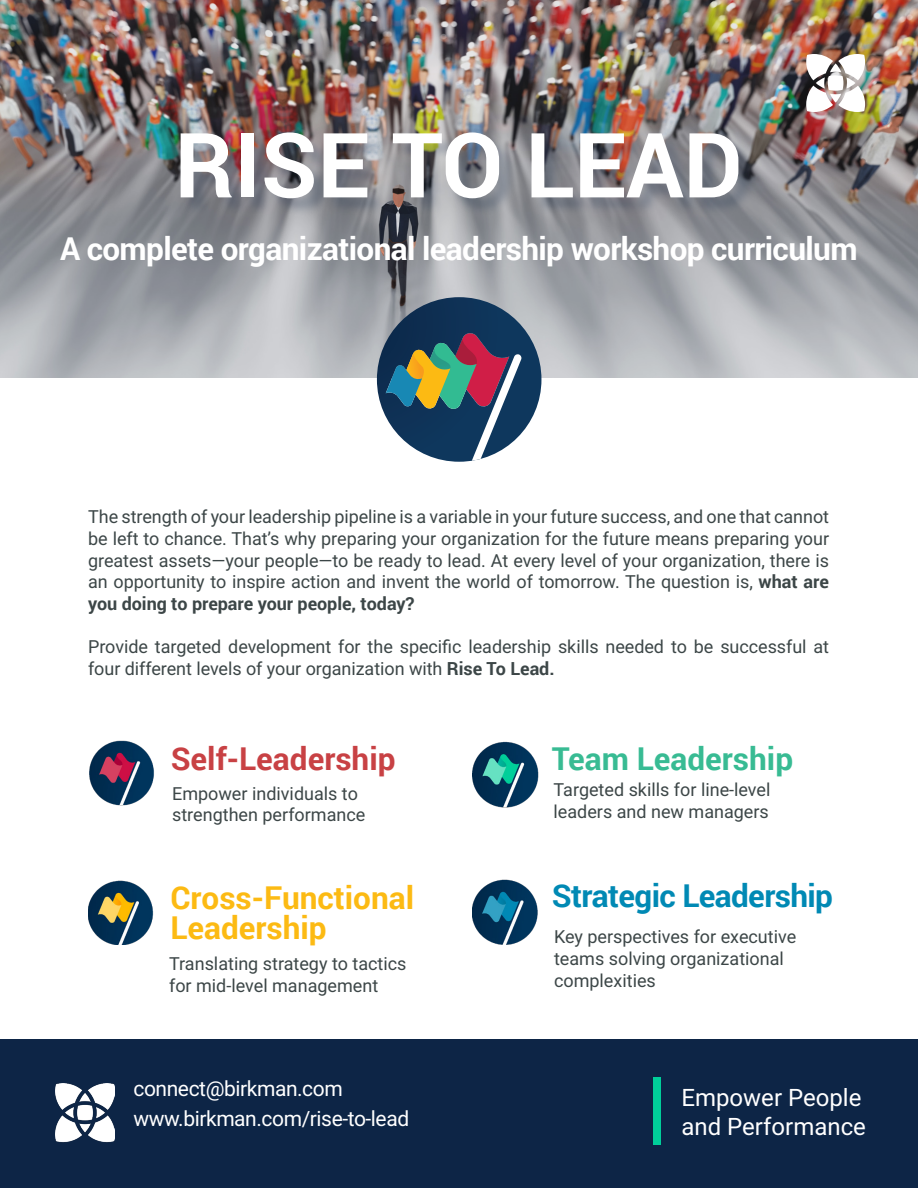
<style>
.page{position:relative;width:918px;height:1188px;background:#fff}
.page>*{position:absolute;margin:0;border:0;box-sizing:border-box;transform-origin:0 0}
.t1{font:700 90px "Roboto";color:#fff}
.t2{font:700 31.5px "Roboto";letter-spacing:-.02em;color:#fff}
.t3{font:700 31.5px/30px "Roboto";color:#fcba13}
.t4{font:700 31.5px "Roboto";letter-spacing:-.02em;color:#0089b4}
.t5{font:700 31.5px "Roboto";color:#c84144}
.t6{font:700 31.5px "Roboto";color:#38bb93}
.t7{font:24px "Roboto";color:#fff}
.t8{font:21px "Roboto";letter-spacing:-.02em;color:#fff}
.t9{font:18px/21.6px "Roboto";letter-spacing:-.005em;color:#3c4647}
.s1{font-weight:700}
</style>
<div class="page">
<img style="left:0;top:0;width:918px;height:378px">
<div style="left:183px;top:135px;width:574px;height:82px;background:#0d2546;opacity:.23"></div>
<div style="left:0;top:1040px;width:918px;height:148px;background:#0d2546"></div>
<svg style="left:806px;top:54px;width:59px;height:58px"></svg>
<div style="left:653px;top:1078px;width:7px;height:67px;background:#00cf9a"></div>
<svg style="left:377px;top:297px;width:164px;height:165px;background:#5c6c7a"></svg>
<img style="left:89px;top:740px;width:65px;height:66px">
<img style="left:88px;top:880px;width:66px;height:65px">
<img style="left:472px;top:741px;width:67px;height:67px">
<img style="left:472px;top:879px;width:66px;height:66px">
<img style="left:55px;top:1084px;width:59px;height:59px">
<p class="t1" style="left:175px;top:102px;width:569px">RISE TO LEAD</p>
<p class="t2" style="left:60px;top:226px;width:799px">A complete organizational leadership workshop curriculum</p>
<p class="t9" style="left:88px;top:505px;width:743px;text-align:justify">The strength of your leadership pipeline is a variable in your future success, and one that cannot be left to chance. That’s why preparing your organization for the future means preparing your greatest assets—your people—to be ready to lead. At every level of your organization, there is an opportunity to inspire action and invent the world of tomorrow. The question is, <span class="s1">what are you doing to prepare your people, today?</span></p>
<p class="t9" style="left:88px;top:635px;width:743px">Provide targeted development for the specific leadership skills needed to be successful at four different levels of your organization with <span class="s1">Rise To Lead.</span></p>
<p class="t5" style="left:171px;top:737px;width:226px">Self-Leadership</p>
<p class="t9" style="left:172px;top:782px;width:195px">Empower individuals to strengthen performance</p>
<p class="t3" style="left:170px;top:881px;width:245px">Cross-Functional<br>Leadership</p>
<p class="t9" style="left:169px;top:952px;width:239px">Translating strategy to tactics for mid-level management</p>
<p class="t8" style="left:134px;top:1074px;width:211px">connect@birkman.com</p>
<p class="t8" style="left:134px;top:1104px;width:277px">www.birkman.com/rise-to-lead</p>
<p class="t6" style="left:552px;top:737px;width:243px">Team Leadership</p>
<p class="t9" style="left:554px;top:779px;width:218px">Targeted skills for line-level leaders and new managers</p>
<p class="t4" style="left:552px;top:874px;width:283px">Strategic Leadership</p>
<p class="t9" style="left:554px;top:925px;width:244px">Key perspectives for executive teams solving organizational complexities</p>
<p class="t7" style="left:681px;top:1081px;width:182px">Empower People</p>
<p class="t7" style="left:681px;top:1109px;width:186px">and Performance</p>
</div>
